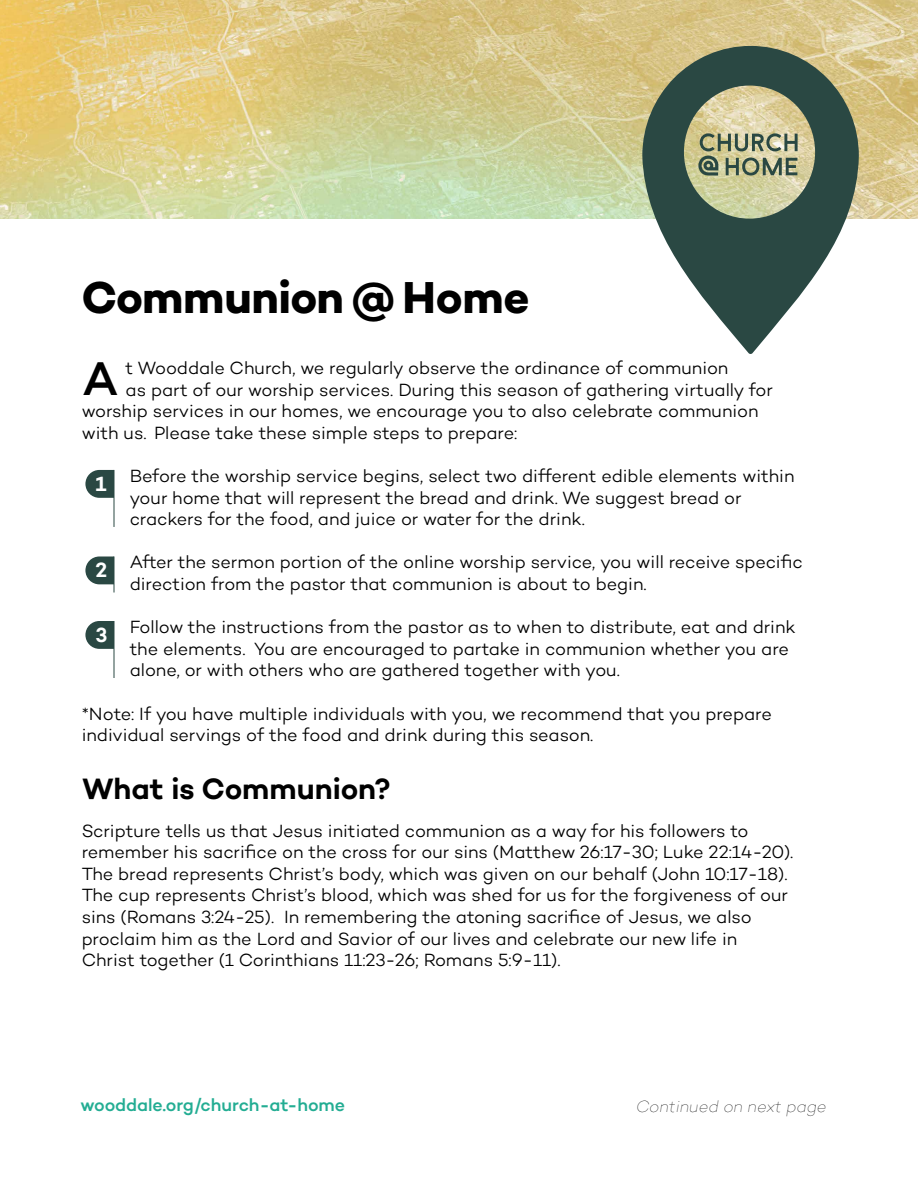
<style>
.page{position:relative;width:918px;height:1188px;background:#fff}
.page>*{position:absolute;margin:0;border:0;box-sizing:border-box;transform-origin:0 0}
.t1{font:500 47.85px "Campton";color:#000}
.t2{font:700 45.45px "Campton";letter-spacing:-.01em;color:#000}
.t3{font:600 30px "Campton";letter-spacing:-.005em;color:#000}
.t4{font:600 21px "Campton";color:#fff}
.t5{font:300 18px/21.6px "Campton";letter-spacing:-.005em;color:#000}
.t6{font:500 18px "Campton";letter-spacing:-.005em;color:#23ad93}
.t7{font:italic 100 16.5px "Campton";color:#000}
</style>
<div class="page">
<img style="left:0;top:0;width:918px;height:219px">
<svg style="left:642px;top:46px;width:217px;height:308px;fill:#2a4843"></svg>
<svg style="left:698px;top:133px;width:100px;height:43px;background:#9ca181"></svg>
<hr style="left:114px;top:470px;width:1px;height:57px;background:#2a4843">
<hr style="left:114px;top:621px;width:1px;height:57px;background:#2a4843">
<hr style="left:114px;top:556px;width:1px;height:36px;background:#2a4843">
<svg style="left:85px;top:470px;width:29px;height:28px"></svg>
<svg style="left:85px;top:557px;width:29px;height:27px"></svg>
<svg style="left:85px;top:621px;width:29px;height:28px"></svg>
<h2 class="t2" style="left:81px;top:268px;width:450px">Communion@Home</h2>
<p class="t5" style="left:126px;top:357px;width:604px">t Wooddale Church, we regularly observe the ordinance of communion</p>
<p class="t5" style="left:126px;top:378px;width:649px">as part of our worship services. During this season of gathering virtually for</p>
<p class="t5" style="left:82px;top:400px;width:678px">worship services in our homes, we encourage you to also celebrate communion</p>
<p class="t5" style="left:82px;top:422px;width:437px">with us. Please take these simple steps to prepare:</p>
<p class="t5" style="left:130px;top:465px;width:666px">Before the worship service begins, select two different edible elements within your home that will represent the bread and drink. We suggest bread or crackers for the food, and juice or water for the drink.</p>
<p class="t5" style="left:130px;top:551px;width:675px">After the sermon portion of the online worship service, you will receive specific direction from the pastor that communion is about to begin.</p>
<p class="t5" style="left:130px;top:616px;width:668px">Follow the instructions from the pastor as to when to distribute, eat and drink the elements. You are encouraged to partake in communion whether you are alone, or with others who are gathered together with you.</p>
<p class="t5" style="left:82px;top:702px;width:692px">*Note: If you have multiple individuals with you, we recommend that you prepare individual servings of the food and drink during this season.</p>
<h3 class="t3" style="left:82px;top:770px;width:311px">What is Communion?</h3>
<p class="t5" style="left:82px;top:819px;width:713px">Scripture tells us that Jesus initiated communion as a way for his followers to remember his sacrifice on the cross for our sins (Matthew 26:17-30; Luke 22:14-20).<br>The bread represents Christ’s body, which was given on our behalf (John 10:17-18).<br>The cup represents Christ’s blood, which was shed for us for the forgiveness of our sins (Romans 3:24-25). In remembering the atoning sacrifice of Jesus, we also proclaim him as the Lord and Savior of our lives and celebrate our new life in Christ together (1 Corinthians 11:23-26; Romans 5:9-11).</p>
<h1 class="t1" style="left:83px;top:348px;width:37px">A</h1>
<p class="t4" style="left:95px;top:470px;width:12px">1</p>
<p class="t4" style="left:95px;top:557px;width:13px">2</p>
<p class="t4" style="left:95px;top:621px;width:13px">3</p>
<p class="t6" style="left:80px;top:1094px;width:266px">wooddale.org/church-at-home</p>
<p class="t7" style="left:636px;top:1096px;width:192px">Continued on next page</p>
</div>
